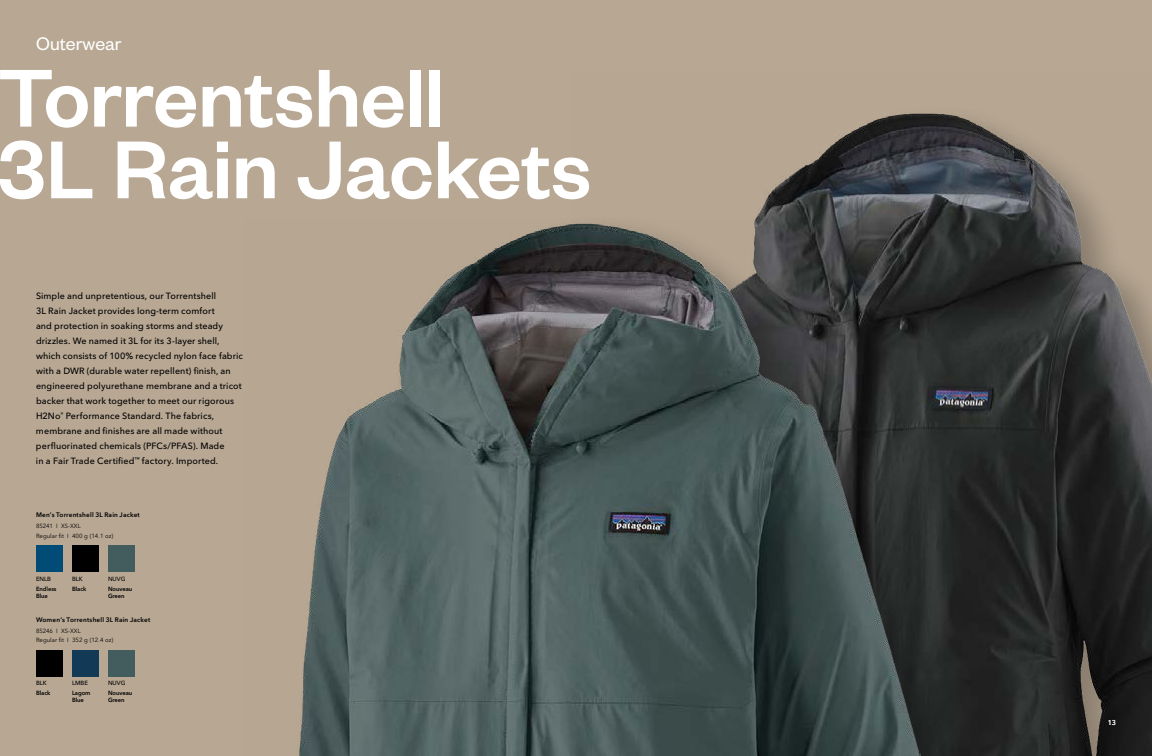
<style>
.page{position:relative;width:1152px;height:756px;background:#b7a793}
.page>*{position:absolute;margin:0;border:0;box-sizing:border-box;transform-origin:0 0}
.t1{font:500 90px/71.6px "Founders Grotesk";letter-spacing:-.005em;color:#fff}
.t2{font:20px "Founders Grotesk";color:#fff}
.t3{font:500 9px/15px "Avenir Next LT Pro";letter-spacing:.01em;color:#000}
.t4{font:7px "Avenir Next LT Pro";color:#fff}
.t5{font:600 6.5px "Avenir Next LT Pro";letter-spacing:.025em;color:#000}
.t6{font:6px/9.5px "Avenir Next LT Pro";color:#000}
.t7{font:600 6px/7px "Avenir Next LT Pro";letter-spacing:-.01em;color:#000}
.t8{font:500 6px "Avenir Next LT Pro";color:#000}
</style>
<div class="page">
<img style="left:760px;top:113px;width:392px;height:643px">
<div style="left:292px;top:212px;width:668px;height:544px;background:#000;opacity:.25"></div>
<img style="left:292px;top:218px;width:628px;height:538px">
<div style="left:36px;top:545px;width:27px;height:27px;background:#004c76"></div>
<div style="left:72px;top:545px;width:27px;height:27px;background:#000"></div>
<div style="left:36px;top:650px;width:27px;height:27px;background:#000"></div>
<div style="left:72px;top:650px;width:27px;height:27px;background:#123955"></div>
<div style="left:108px;top:545px;width:27px;height:27px;background:#435c5e"></div>
<div style="left:108px;top:650px;width:27px;height:27px;background:#435c5e"></div>
<h2 class="t2" style="left:36px;top:32px;width:87px">Outerwear</h2>
<h1 class="t1" style="left:-2px;top:58px;width:595px">Torrentshell<br>3L Rain Jackets</h1>
<p class="t3" style="left:36px;top:288px;width:209px">Simple and unpretentious, our Torrentshell<br>3L Rain Jacket provides long-term comfort<br>and protection in soaking storms and steady drizzles. We named it 3L for its 3-layer shell, which consists of 100% recycled nylon face fabric with a DWR (durable water repellent) finish, an engineered polyurethane membrane and a tricot backer that work together to meet our rigorous H2No<sup>®</sup> Performance Standard. The fabrics, membrane and finishes are all made without perfluorinated chemicals (PFCs/PFAS). Made<br>in a Fair Trade Certified<sup>™</sup> factory. Imported.</p>
<p class="t5" style="left:36px;top:511px;width:105px">Men’s Torrentshell 3L Rain Jacket</p>
<p class="t6" style="left:36px;top:522px;width:79px">85241 I XS-XXL<br>Regular fit I 400 g (14.1 oz)</p>
<p class="t8" style="left:36px;top:575px;width:17px">ENLB</p>
<p class="t7" style="left:36px;top:585px;width:22px">Endless<br>Blue</p>
<p class="t8" style="left:108px;top:575px;width:19px">NUVG</p>
<p class="t7" style="left:108px;top:585px;width:26px">Nouveau<br>Green</p>
<p class="t5" style="left:36px;top:616px;width:116px">Women’s Torrentshell 3L Rain Jacket</p>
<p class="t6" style="left:36px;top:626px;width:79px">85246 I XS-XXL<br>Regular fit I 352 g (12.4 oz)</p>
<p class="t8" style="left:36px;top:679px;width:12px">BLK</p>
<p class="t7" style="left:36px;top:689px;width:16px">Black</p>
<p class="t8" style="left:72px;top:575px;width:12px">BLK</p>
<p class="t7" style="left:72px;top:585px;width:16px">Black</p>
<p class="t8" style="left:108px;top:679px;width:19px">NUVG</p>
<p class="t7" style="left:108px;top:689px;width:26px">Nouveau<br>Green</p>
<p class="t8" style="left:72px;top:679px;width:17px">LMBE</p>
<p class="t7" style="left:72px;top:689px;width:20px">Lagom<br>Blue</p>
<p class="t4" style="left:1108px;top:719px;width:10px">13</p>
</div>
